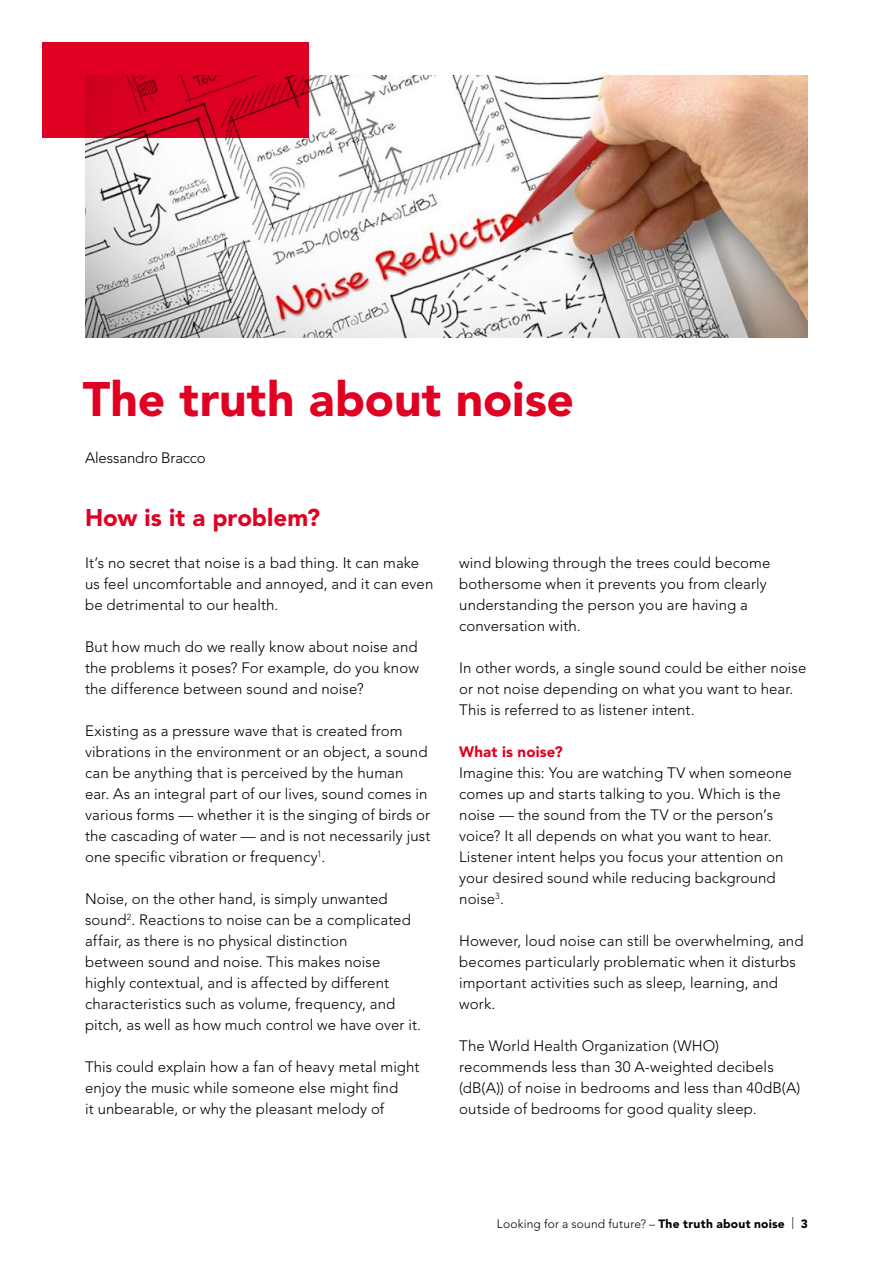
<style>
.page{position:relative;width:893px;height:1263px;background:#fff}
.page>*{position:absolute;margin:0;border:0;box-sizing:border-box;transform-origin:0 0}
.t1{font:900 48px "Avenir LT Std";color:#df0022}
.t2{font:900 24px "Avenir LT Std";color:#df0022}
.t3{font:300 15px/21px "Avenir LT Std";letter-spacing:.005em;color:#000}
.t4{font:900 15px "Avenir LT Std";letter-spacing:.01em;color:#df0022}
.t5{font:300 12px "Avenir LT Std";letter-spacing:.015em;color:#000}
.s1{font-weight:900}
</style>
<div class="page">
<img style="left:85px;top:75px;width:723px;height:262px">
<svg style="left:43px;top:43px;width:266px;height:95px;background:#d50020"></svg>
<h1 class="t1" style="left:83px;top:370px;width:493px">The truth about noise</h1>
<p class="t3" style="left:85px;top:448px;width:122px">Alessandro Bracco</p>
<h2 class="t2" style="left:85px;top:503px;width:237px">How is it a problem?</h2>
<p class="t3" style="left:85px;top:553px;width:350px">It’s no secret that noise is a bad thing. It can make us feel uncomfortable and annoyed, and it can even be detrimental to our health.</p>
<p class="t3" style="left:85px;top:637px;width:335px;text-align:justify">But how much do we really know about noise and the problems it poses? For example, do you know the difference between sound and noise?</p>
<p class="t3" style="left:85px;top:721px;width:347px">Existing as a pressure wave that is created from vibrations in the environment or an object, a sound can be anything that is perceived by the human ear. As an integral part of our lives, sound comes in various forms — whether it is the singing of birds or the cascading of water — and is not necessarily just one specific vibration or frequency<sup>1</sup>.</p>
<p class="t3" style="left:85px;top:889px;width:338px">Noise, on the other hand, is simply unwanted sound<sup>2</sup>. Reactions to noise can be a complicated affair, as there is no physical distinction<br>between sound and noise. This makes noise highly contextual, and is affected by different characteristics such as volume, frequency, and pitch, as well as how much control we have over it.</p>
<p class="t3" style="left:85px;top:1057px;width:336px">This could explain how a fan of heavy metal might enjoy the music while someone else might find<br>it unbearable, or why the pleasant melody of</p>
<p class="t3" style="left:459px;top:553px;width:313px">wind blowing through the trees could become bothersome when it prevents you from clearly understanding the person you are having a conversation with.</p>
<p class="t3" style="left:459px;top:658px;width:349px">In other words, a single sound could be either noise or not noise depending on what you want to hear.<br>This is referred to as listener intent.</p>
<p class="t4" style="left:459px;top:743px;width:105px">What is noise?</p>
<p class="t3" style="left:459px;top:763px;width:334px">Imagine this: You are watching TV when someone comes up and starts talking to you. Which is the noise — the sound from the TV or the person’s voice? It all depends on what you want to hear.<br>Listener intent helps you focus your attention on your desired sound while reducing background noise<sup>3</sup>.</p>
<p class="t3" style="left:459px;top:931px;width:346px">However, loud noise can still be overwhelming, and becomes particularly problematic when it disturbs important activities such as sleep, learning, and work.</p>
<p class="t3" style="left:459px;top:1036px;width:343px">The World Health Organization (WHO) recommends less than 30 A-weighted decibels (dB(A)) of noise in bedrooms and less than 40dB(A) outside of bedrooms for good quality sleep.</p>
<p class="t5" style="left:497px;top:1216px;width:313px">Looking for a sound future? – <span class="s1">The truth about noise</span> | <span class="s1">3</span></p>
</div>
